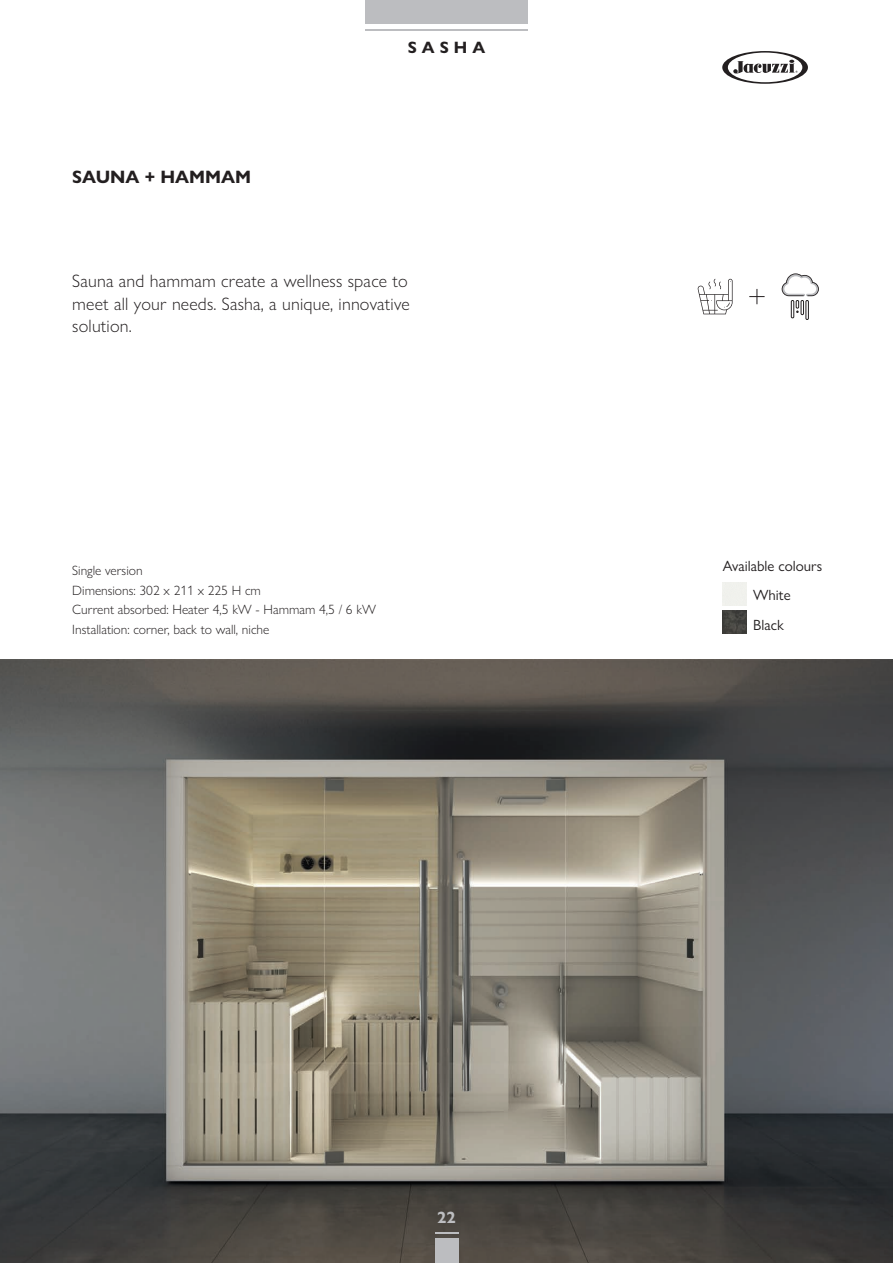
<style>
.page{position:relative;width:893px;height:1263px;background:#fff}
.page>*{position:absolute;margin:0;border:0;box-sizing:border-box;transform-origin:0 0}
.t1{font:300 18px/22.5px "Gill Sans Nova";letter-spacing:.01em;color:#231f20;text-align:justify}
.t2{font:700 18px "Gill Sans Nova";color:#231f20}
.t3{font:700 16.5px "Gill Sans Nova";letter-spacing:.3em;color:#231f20}
.t4{font:700 16.5px "Gill Sans Nova";color:#bcbdc0}
.t5{font:14.85px/29.7px "Gill Sans Nova";color:#231f20;text-align:center}
.t6{font:300 13.5px/19.5px "Gill Sans Nova";color:#231f20}
</style>
<div class="page">
<div style="left:365px;top:0;width:163px;height:23px;background:#bcbdc0"></div>
<hr style="left:365px;top:29px;width:163px;height:1px;background:#bcbdc0">
<img style="left:0;top:659px;width:893px;height:604px">
<svg style="left:722px;top:51px;width:86px;height:33px"></svg>
<img style="left:723px;top:610px;width:23px;height:24px">
<svg style="left:698px;top:279px;width:34px;height:35px"></svg>
<svg style="left:749px;top:289px;width:16px;height:15px"></svg>
<svg style="left:781px;top:273px;width:38px;height:47px"></svg>
<div style="left:435px;top:1238px;width:23px;height:25px;background:#bcbdc0"></div>
<hr style="left:435px;top:1232px;width:23px;height:2px;background:#bcbdc0">
<h1 class="t2" style="left:72px;top:166px;width:180px">SAUNA + HAMMAM</h1>
<p class="t3" style="left:408px;top:37px;width:79px">SASHA</p>
<h1 class="t1" style="left:72px;top:270px;width:339px">Sauna and hammam create a wellness space to meet all your needs. Sasha, a unique, innovative solution.</h1>
<p class="t6" style="left:72px;top:561px;width:305px">Single version<br>Dimensions: 302 x 211 x 225 H cm<br>Current absorbed: Heater 4,5 kW - Hammam 4,5 / 6 kW Installation: corner, back to wall, niche</p>
<p class="t4" style="left:437px;top:1207px;width:20px">22</p>
<p class="t5" style="left:723px;top:551px;width:101px">Available colours<br>White<br>Black</p>
</div>
